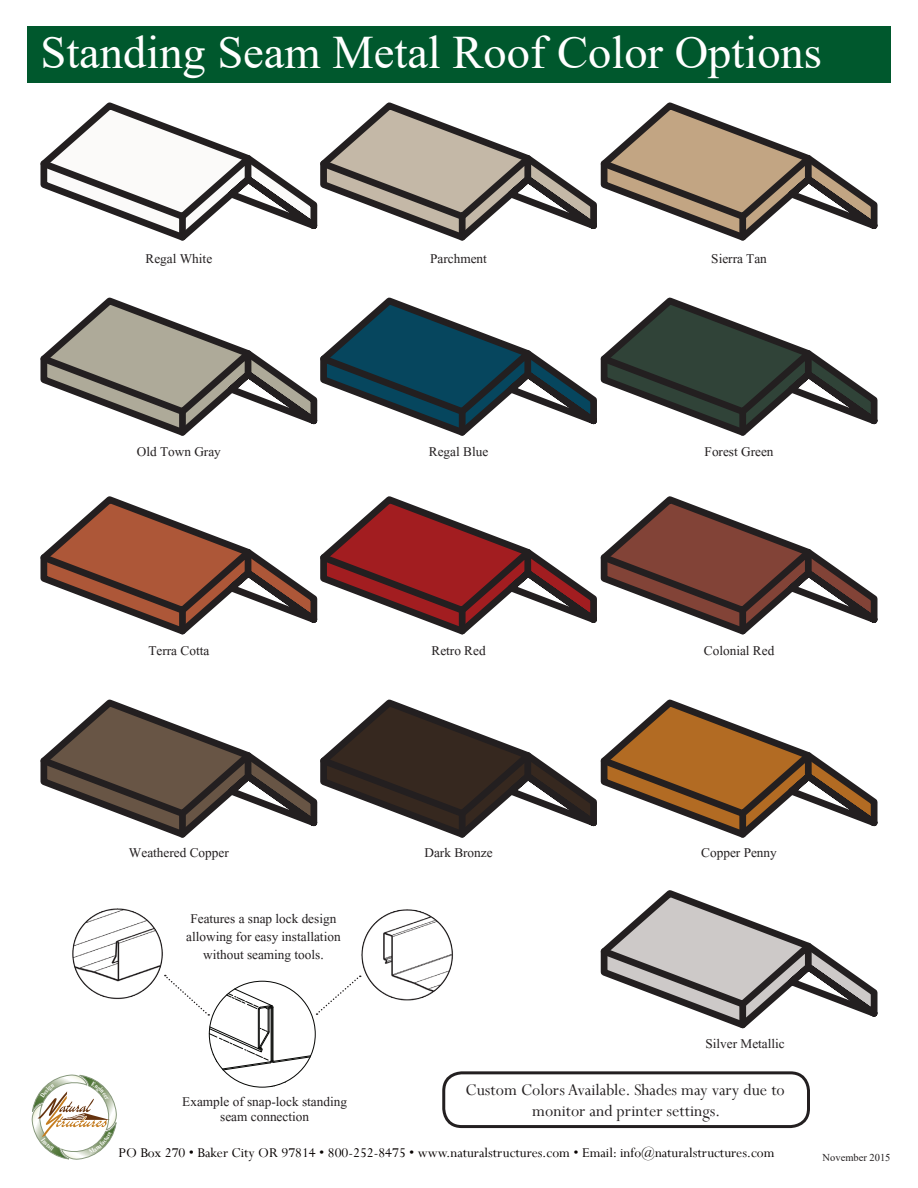
<style>
.page{position:relative;width:918px;height:1188px;background:#fff}
.page>*{position:absolute;margin:0;border:0;box-sizing:border-box;transform-origin:0 0}
.t1{font:46.5px "Times New Roman";color:#fff}
.t2{font:18px/21.6px "Perpetua";color:#231f20;text-align:center}
.t3{font:16.5px/18px "Aparajita";color:#231f20;text-align:center}
.t4{font:15px "Perpetua";color:#080302}
.t5{font:10.5px "Times New Roman";color:#231f20}
</style>
<div class="page">
<div style="left:28px;top:26px;width:863px;height:57px;background:#00582d"></div>
<svg style="left:40px;top:700px;width:838px;height:138px"></svg>
<svg style="left:40px;top:298px;width:838px;height:138px"></svg>
<svg style="left:40px;top:102px;width:838px;height:139px"></svg>
<svg style="left:601px;top:890px;width:277px;height:138px"></svg>
<svg style="left:40px;top:496px;width:838px;height:138px"></svg>
<div style="left:442px;top:1071px;width:368px;height:57px;border:3px solid #231f20;border-radius:18px"></div>
<img style="left:72px;top:908px;width:93px;height:92px">
<img style="left:361px;top:909px;width:92px;height:92px">
<svg style="left:165px;top:975px;width:196px;height:112px"></svg>
<svg style="left:31px;top:1074px;width:86px;height:86px"></svg>
<h1 class="t1" style="left:40px;top:19px;width:783px">Standing Seam Metal Roof Color Options</h1>
<p class="t3" style="left:145px;top:252px;width:68px">Regal White</p>
<p class="t3" style="left:430px;top:252px;width:58px">Parchment</p>
<p class="t3" style="left:711px;top:252px;width:57px">Sierra Tan</p>
<p class="t3" style="left:137px;top:444px;width:86px">Old Town Gray</p>
<p class="t3" style="left:429px;top:444px;width:61px">Regal Blue</p>
<p class="t3" style="left:705px;top:444px;width:70px">Forest Green</p>
<p class="t3" style="left:431px;top:643px;width:56px">Retro Red</p>
<p class="t3" style="left:148px;top:643px;width:62px">Terra Cotta</p>
<p class="t3" style="left:704px;top:643px;width:72px">Colonial Red</p>
<p class="t3" style="left:129px;top:846px;width:101px">Weathered Copper</p>
<p class="t3" style="left:186px;top:911px;width:156px">Features a snap lock design allowing for easy installation without seaming tools.</p>
<p class="t3" style="left:424px;top:846px;width:70px">Dark Bronze</p>
<p class="t3" style="left:701px;top:846px;width:77px">Copper Penny</p>
<p class="t3" style="left:705px;top:1036px;width:81px">Silver Metallic</p>
<p class="t2" style="left:466px;top:1078px;width:321px">Custom Colors Available. Shades may vary due to monitor and printer settings.</p>
<p class="t4" style="left:119px;top:1143px;width:658px">PO Box 270 • Baker City OR 97814 • 800-252-8475 • www.naturalstructures.com • Email: info@naturalstructures.com</p>
<p class="t3" style="left:182px;top:1096px;width:166px;line-height:15px">Example of snap-lock standing seam connection</p>
<p class="t5" style="left:823px;top:1150px;width:69px">November 2015</p>
</div>
